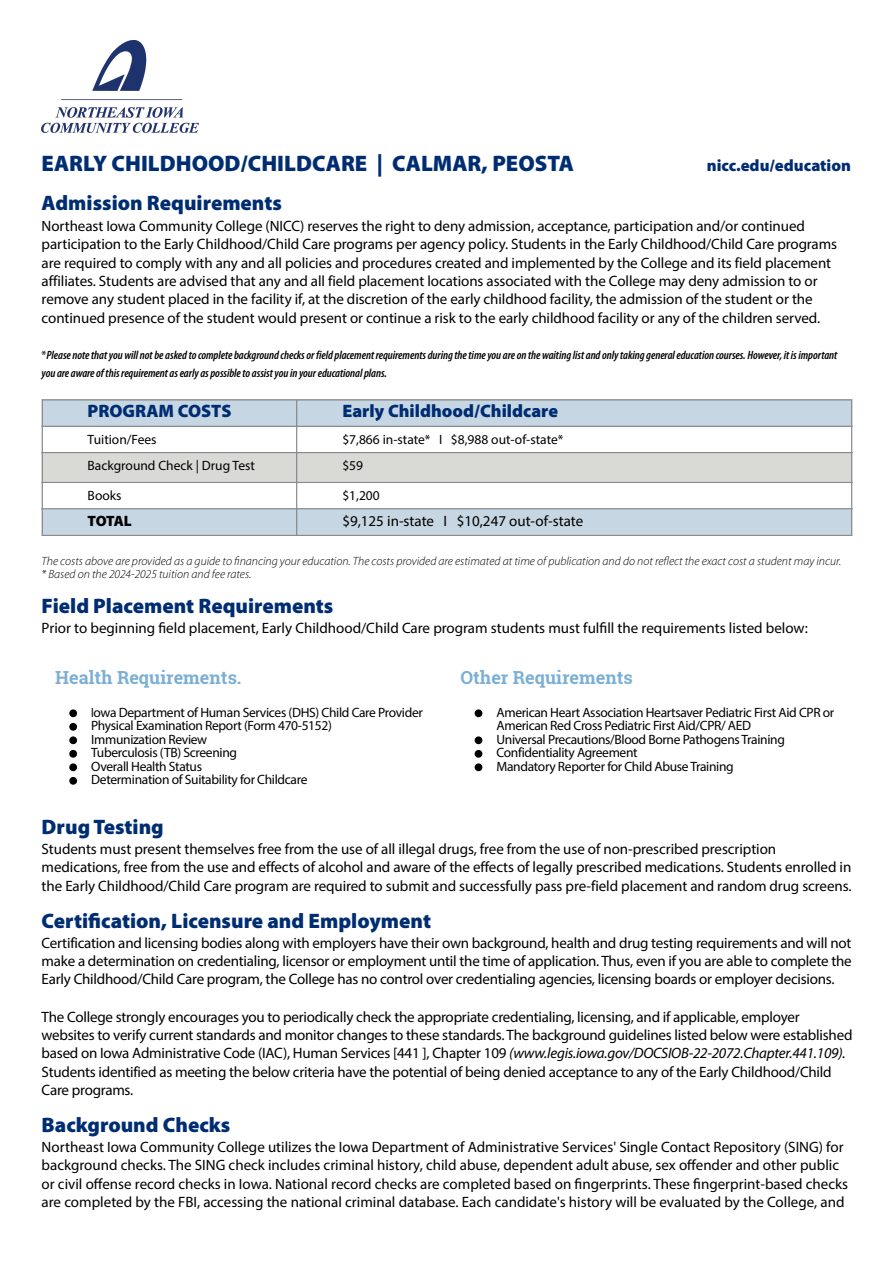
<style>
.page{position:relative;width:894px;height:1263px;background:#fff}
.page>*{position:absolute;margin:0;border:0;box-sizing:border-box;transform-origin:0 0}
.t1{font:900 22.5px "Myriad Pro";color:#002d72}
.t2{font:900 21px "Myriad Pro";color:#002d72}
.t3{font:900 18px "Myriad Pro";color:#002d72}
.t4{font:700 18px "Roboto Slab";color:#7bafd4}
.t5{font:900 16.5px "Myriad Pro";color:#002d72}
.t6{font:15px/18.3px "Myriad Pro";letter-spacing:-.005em;color:#000}
.t7{font:900 15px "Myriad Pro";letter-spacing:-.03em;color:#000}
.t8{font:13.5px/13.5px "Myriad Pro";letter-spacing:-.025em;color:#000}
.t9{font:13.5px "Myriad Pro";color:#000}
.t10{font:italic 600 condensed 12px/18px "Myriad Pro";letter-spacing:-.005em;color:#000}
.t11{font:italic 300 12px/13.5px "Myriad Pro";color:#000}
.s1{font-weight:400;font-style:normal;font-stretch:normal}
.s2{font-stretch:condensed}
.s3{font-style:italic}
</style>
<div class="page">
<img style="left:42px;top:40px;width:156px;height:93px">
<svg style="left:43px;top:401px;width:808px;height:134px;fill:#c6d6e3"></svg>
<svg style="left:43px;top:453px;width:808px;height:55px"></svg>
<hr style="left:42px;top:401px;width:1px;height:134px;background:#888b8d">
<hr style="left:296px;top:401px;width:1px;height:134px;background:#888b8d">
<hr style="left:851px;top:401px;width:1px;height:134px;background:#888b8d">
<hr style="left:42px;top:399px;width:810px;height:2px;background:#888b8d">
<hr style="left:42px;top:426px;width:810px;height:1px;background:#888b8d">
<hr style="left:42px;top:452px;width:810px;height:1px;background:#888b8d">
<hr style="left:42px;top:482px;width:810px;height:1px;background:#888b8d">
<hr style="left:42px;top:508px;width:810px;height:1px;background:#888b8d">
<hr style="left:42px;top:535px;width:810px;height:1px;background:#888b8d">
<svg style="left:69px;top:709px;width:8px;height:8px"></svg>
<svg style="left:69px;top:723px;width:8px;height:21px"></svg>
<svg style="left:69px;top:750px;width:8px;height:21px"></svg>
<svg style="left:69px;top:777px;width:8px;height:8px"></svg>
<svg style="left:474px;top:709px;width:8px;height:8px"></svg>
<svg style="left:474px;top:736px;width:8px;height:8px"></svg>
<svg style="left:474px;top:750px;width:8px;height:21px"></svg>
<h1 class="t1" style="left:42px;top:154px;width:533px">EARLY CHILDHOOD/CHILDCARE | CALMAR, PEOSTA</h1>
<h1 class="t5" style="left:706px;top:159px;width:146px">nicc.edu/education</h1>
<h1 class="t2" style="left:42px;top:195px;width:242px">Admission Requirements</h1>
<h1 class="t6" style="left:42px;top:218px;width:796px">Northeast Iowa Community College (NICC) reserves the right to deny admission, acceptance, participation and/or continued participation to the Early Childhood/Child Care programs per agency policy. Students in the Early Childhood/Child Care programs are required to comply with any and all policies and procedures created and implemented by the College and its field placement affiliates. Students are advised that any and all field placement locations associated with the College may deny admission to or remove any student placed in the facility if, at the discretion of the early childhood facility, the admission of the student or the continued presence of the student would present or continue a risk to the early childhood facility or any of the children served.</h1>
<p class="t10" style="left:42px;top:347px;width:797px"><span class="s1">*</span>Please notethatyouwill not be asked tocomplete background checksorfield placementrequirements during thetimeyou areon thewaiting list and onlytaking generaleducation courses. However, it isimportant you are awareof thisrequirement asearly as possibleto assistyou in youreducational plans.</p>
<p class="t3" style="left:88px;top:404px;width:145px">PROGRAM COSTS</p>
<p class="t3" style="left:342px;top:404px;width:217px">Early Childhood/Childcare</p>
<p class="t9" style="left:88px;top:434px;width:70px">Tuition/Fees</p>
<p class="t9" style="left:342px;top:434px;width:222px">$7,866 in-state* I $8,988 out-of-state*</p>
<p class="t9" style="left:88px;top:460px;width:169px">Background Check | Drug Test</p>
<p class="t8" style="left:342px;top:460px;width:22px">$59</p>
<p class="t8" style="left:88px;top:490px;width:35px">Books</p>
<p class="t8" style="left:342px;top:490px;width:39px">$1,200</p>
<p class="t7" style="left:88px;top:515px;width:46px">TOTAL</p>
<p class="t6" style="left:342px;top:513px;width:242px">$9,125 in-state I $10,247 out-of-state</p>
<p class="t11" style="left:42px;top:555px;width:801px">The costs above are provided as a guide to financing your education. The costs provided are estimated at time of publication and do not reflect the exact cost a student may incur. * Based on the 2024-2025 tuition and fee rates.</p>
<p class="t2" style="left:42px;top:597px;width:293px">Field Placement Requirements</p>
<p class="t6" style="left:42px;top:620px;width:767px">Prior to beginning field placement, Early Childhood/Child Care program students must fulfi ll the requirements listed below:</p>
<h1 class="t4" style="left:55px;top:665px;width:188px">Health Requirements.</h1>
<p class="t8" style="left:91px;top:707px;width:333px"><span class="s2">I</span>owa Department of Human Services (DHS) Child Care Provider</p>
<p class="t8" style="left:91px;top:720px;width:242px">Physical Examination Report (Form 470-5152)</p>
<p class="t8" style="left:91px;top:734px;width:117px">Immunization Review</p>
<p class="t8" style="left:91px;top:747px;width:147px">Tuberculosis (TB) Screening</p>
<p class="t8" style="left:91px;top:761px;width:112px">Overall Health Status</p>
<p class="t8" style="left:91px;top:774px;width:218px">Determination of Suitability for Childcare</p>
<h1 class="t4" style="left:460px;top:665px;width:174px">Other Requirements</h1>
<p class="t8" style="left:496px;top:707px;width:339px">American Heart Association Heartsaver Pediatric First Aid CPR or<br>American Red Cross Pediatric First Aid/CPR/ AED</p>
<p class="t8" style="left:496px;top:734px;width:290px">Universal Precautions/Blood Borne PathogensTraining</p>
<p class="t8" style="left:496px;top:747px;width:142px">Confidentiality Agreement</p>
<p class="t8" style="left:496px;top:761px;width:239px">Mandatory Reporter for Child AbuseTraining</p>
<p class="t2" style="left:42px;top:818px;width:124px">Drug Testing</p>
<p class="t6" style="left:42px;top:841px;width:811px">Students must present themselves free from the use of all illegal drugs, free from the use of non-prescribed prescription medications, free from the use and effects of alcohol and aware of the effects of legally prescribed medications. Students enrolled in the Early Childhood/Child Care program are required to submit and successfully pass pre-field placement and random drug screens.</p>
<p class="t2" style="left:42px;top:912px;width:391px">Certification, Licensure and Employment</p>
<p class="t6" style="left:42px;top:936px;width:811px;text-align:justify">Certification and licensing bodies along with employers have their own background, health and drug testing requirements and will not make a determination on credentialing, licensor or employment until the time of application. Thus, even if you are able to complete the Early Childhood/Child Care program, the College has no control over credentialing agencies, licensing boards or employer decisions.</p>
<p class="t6" style="left:42px;top:1009px;width:812px">The College strongly encourages you to periodically check the appropriate credentialing, licensing, and if applicable, employer websites to verify current standards and monitor changes to these standards. The background guidelines listed below were established based on Iowa Administrative Code (IAC), Human Services [441 ], Chapter 109 <span class="s3">(www.legis.iowa.gov/DOCSIOB-22-2072.Chapter.441.109).<br></span>Students identified as meeting the below criteria have the potential of being denied acceptance to any of the Early Childhood/Child Care programs.</p>
<p class="t2" style="left:42px;top:1116px;width:190px">Background Checks</p>
<p class="t6" style="left:42px;top:1139px;width:807px">Northeast Iowa Community College utilizes the Iowa Department of Administrative Services' Single Contact Repository (SING) for background checks. The SING check includes criminal history, child abuse, dependent adult abuse, sex offender and other public or civil offense record checks in Iowa. National record checks are completed based on fi ngerprints. These fi ngerprint-based checks are completed by the FBI, accessing the national criminal database. Each candidate's history will be evaluated by the College, and</p>
</div>
